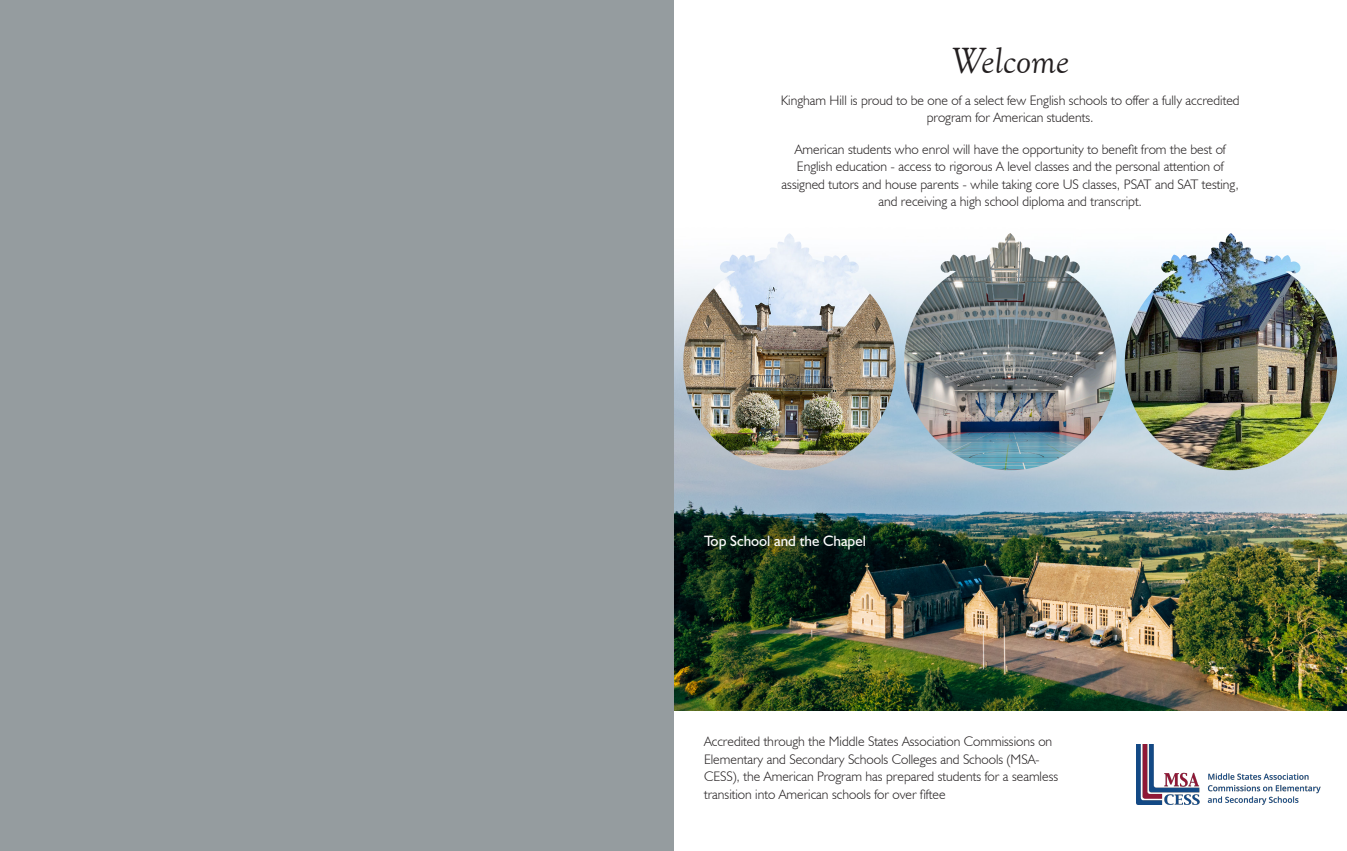
<style>
.page{position:relative;width:1347px;height:851px;background:#fff}
.page>*{position:absolute;margin:0;border:0;box-sizing:border-box;transform-origin:0 0}
.t1{font:italic 37.5px "Goudy Old Style T";color:#231f20}
.t2{font:15px "Humanist 521 BT";color:#fff}
.Body{font:300 13.75px/17.5px "Humanist 521 BT";color:#231f20;text-align:center}
.s1{color:#fff}
</style>
<div class="page">
<img style="left:673px;top:0;width:673px;height:711px">
<img style="left:683px;top:233px;width:212px;height:237px">
<img style="left:1124px;top:233px;width:213px;height:237px">
<img style="left:904px;top:233px;width:212px;height:237px">
<img style="left:1136px;top:744px;width:185px;height:60px">
<div style="left:0;top:0;width:673px;height:850px;background:#959c9f"></div>
<h1 class="t1" style="left:951px;top:40px;width:120px">Welcome</h1>
<p class="Body" style="left:781px;top:91px;width:460px">Kingham Hill is proud to be one of a select few English schools to offer a fully accredited program for American students.</p>
<p class="Body" style="left:781px;top:140px;width:459px">American students who enrol will have the opportunity to benefit from the best of English education - access to rigorous A level classes and the personal attention of assigned tutors and house parents - while taking core US classes, PSAT and SAT testing, and receiving a high school diploma and transcript.</p>
<p class="t2" style="left:704px;top:531px;width:163px">Top School and the Chapel</p>
<p class="Body" style="left:704px;top:732px;width:356px;text-align:left">Accredited through the Middle States Association Commissions on Elementary and Secondary Schools Colleges and Schools (MSA-CESS), the American Program has prepared students for a seamless transition into American schools for over fiftee<span class="s1">n years.</span></p>
</div>
